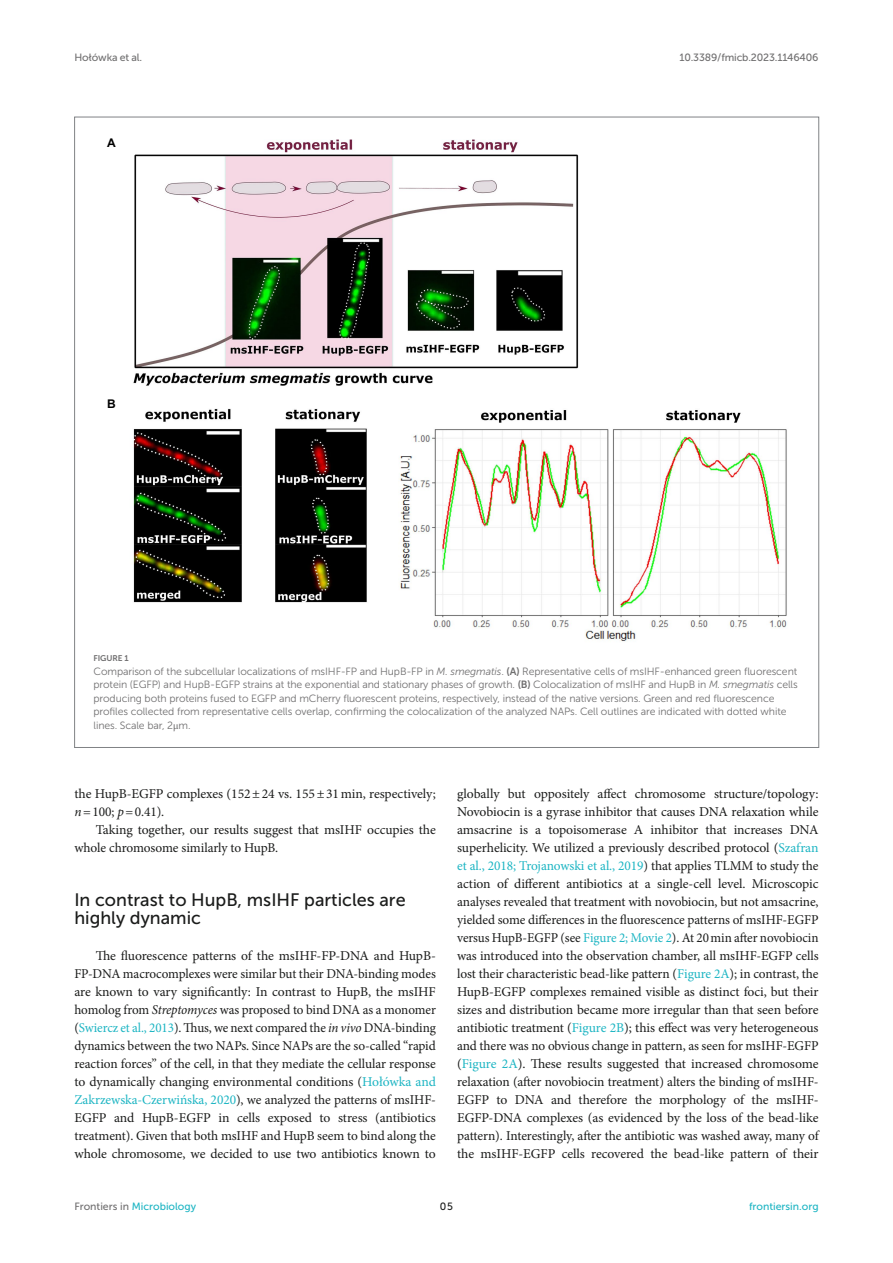
<style>
.page{position:relative;width:893px;height:1263px;background:#fff}
.page>*{position:absolute;margin:0;border:0;box-sizing:border-box;transform-origin:0 0}
.HEAD_2{font:18px/18px "Museo Sans 500";color:#1b1c1b}
.TEXT_FLUSH{font:13.5px/18px "Minion Pro";letter-spacing:-.005em;color:#1b1c1b;text-align:justify}
.TEXT{font:13.5px/18px "Minion Pro";letter-spacing:-.005em;color:#1b1c1b}
.t1{font:700 12px "Arial";color:#000}
.FIG_LEG{font:10.5px/13.5px "Museo Sans 300";letter-spacing:-.01em;color:#706f70}
.t2{font:10.5px "Museo Sans 500";letter-spacing:-.015em;color:#706f70}
.t3{font:10.5px "Museo Sans 500";color:#1db5c3}
.t4{font:10.5px "Museo Sans 500";color:#1b1c1b}
.FIG_HD{font:8.25px "Museo Sans 700";letter-spacing:-.01em;color:#706f70}
.s1{font-style:italic}
.s2{font-family:"Museo Sans 700"}
.s3{font-family:"STIX General"}
.s4{color:#1db5c3}
.s5{color:#706f70}
</style>
<div class="page">
<img style="left:133px;top:139px;width:654px;height:503px">
<p class="t2" style="left:74px;top:51px;width:69px">Hołówka et al.</p>
<p class="t2" style="left:679px;top:51px;width:141px">10.3389/fmicb.2023.1146406</p>
<p class="t1" style="left:107px;top:135px;width:10px">A</p>
<p class="t1" style="left:107px;top:395px;width:10px">B</p>
<p class="FIG_HD" style="left:94px;top:654px;width:37px">FIGURE 1</p>
<p class="FIG_LEG" style="left:94px;top:664px;width:706px">Comparison of the subcellular localizations of msIHF-FP and HupB-FP in <span class="s1">M. smegmatis</span>. <span class="s2">(A)</span> Representative cells of msIHF-enhanced green fluorescent protein (EGFP) and HupB-EGFP strains at the exponential and stationary phases of growth. <span class="s2">(B)</span> Colocalization of msIHF and HupB in <span class="s1">M. smegmatis</span> cells producing both proteins fused to EGFP and mCherry fluorescent proteins, respectively, instead of the native versions. Green and red fluorescence profiles collected from representative cells overlap, confirming the colocalization of the analyzed NAPs. Cell outlines are indicated with dotted white lines. Scale bar, 2 <span class="s3">μ</span>m.</p>
<p class="TEXT" style="left:74px;top:785px;width:363px">the HupB-EGFP complexes (152±24 vs. 155±31min, respectively; <span class="s1">n</span>=100; <span class="s1">p</span>=0.41).</p>
<p class="TEXT" style="left:74px;top:821px;width:363px;text-indent:21px">Taking together, our results suggest that msIHF occupies the whole chromosome similarly to HupB.</p>
<p class="HEAD_2" style="left:74px;top:891px;width:333px">In contrast to HupB, msIHF particles are highly dynamic</p>
<p class="TEXT_FLUSH" style="left:74px;top:947px;width:363px;text-indent:21px">The fluorescence patterns of the msIHF-FP-DNA and HupB-FP-DNA macrocomplexes were similar but their DNA-binding modes are known to vary significantly: In contrast to HupB, the msIHF homolog from <span class="s1">Streptomyces</span> was proposed to bind DNA as a monomer (<span class="s4">Swiercz et al., 2013</span>). Thus, we next compared the <span class="s1">in vivo</span> DNA-binding dynamics between the two NAPs. Since NAPs are the so-called “rapid reaction forces” of the cell, in that they mediate the cellular response to dynamically changing environmental conditions (<span class="s4">Hołówka and Zakrzewska-Czerwińska, 2020</span>), we analyzed the patterns of msIHF-EGFP and HupB-EGFP in cells exposed to stress (antibiotics treatment). Given that both msIHF and HupB seem to bind along the whole chromosome, we decided to use two antibiotics known to</p>
<p class="TEXT_FLUSH" style="left:457px;top:785px;width:363px">globally but oppositely affect chromosome structure/topology:<br>Novobiocin is a gyrase inhibitor that causes DNA relaxation while amsacrine is a topoisomerase A inhibitor that increases DNA superhelicity. We utilized a previously described protocol (<span class="s4">Szafran et al., 2018; Trojanowski et al., 2019</span>) that applies TLMM to study the action of different antibiotics at a single-cell level. Microscopic analyses revealed that treatment with novobiocin, but not amsacrine, yielded some differences in the fluorescence patterns of msIHF-EGFP versus HupB-EGFP (see <span class="s4">Figure 2; Movie 2</span>). At 20min after novobiocin was introduced into the observation chamber, all msIHF-EGFP cells lost their characteristic bead-like pattern (<span class="s4">Figure 2A</span>); in contrast, the HupB-EGFP complexes remained visible as distinct foci, but their sizes and distribution became more irregular than that seen before antibiotic treatment (<span class="s4">Figure 2B</span>); this effect was very heterogeneous and there was no obvious change in pattern, as seen for msIHF-EGFP (<span class="s4">Figure 2A</span>). These results suggested that increased chromosome relaxation (after novobiocin treatment) alters the binding of msIHF-EGFP to DNA and therefore the morphology of the msIHF-EGFP-DNA complexes (as evidenced by the loss of the bead-like pattern). Interestingly, after the antibiotic was washed away, many of the msIHF-EGFP cells recovered the bead-like pattern of their</p>
<p class="t3" style="left:74px;top:1200px;width:123px"><span class="s5">Frontiers in</span> Microbiology</p>
<p class="t4" style="left:440px;top:1200px;width:14px">05</p>
<p class="t3" style="left:749px;top:1200px;width:71px">frontiersin.org</p>
</div>
